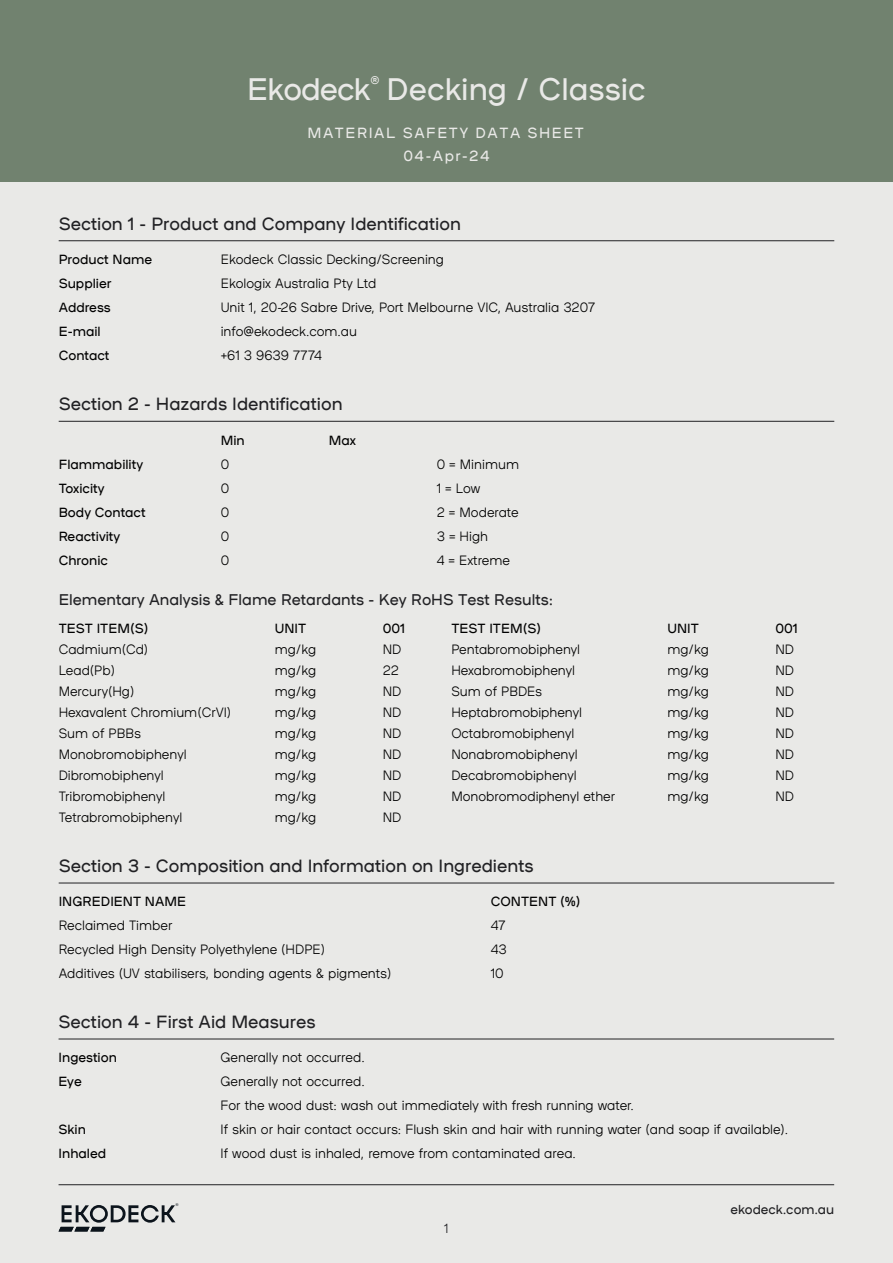
<style>
.page{position:relative;width:893px;height:1263px;background:#e9e9e7}
.page>*{position:absolute;margin:0;border:0;box-sizing:border-box;transform-origin:0 0}
.t1{font:31.65px "Plaax 6 Ney 36 Regular";color:#e9e9e7}
.t2{font:18px "Plaax 6 Ney 36 Regular";color:#212124}
.t3{font:15.75px "Plaax 6 Ney 36 Regular";color:#212124}
.t4{font:15px/23px "Plaax 6 Ney 36 Regular";letter-spacing:.1em;color:#e9e9e7;text-align:center}
.t5{font:13.5px/24px "Plaax 6 Ney 26 Light";color:#000}
.t6{font:13.5px "Plaax 6 Ney 36 Regular";color:#000}
.t7{font:13.2px "Plaax 6 Ney 36 Regular";color:#212124}
.t8{font:13.2px "Plaax 6 Ney 26 Light";color:#212124}
.t9{font:11.25px "Plaax 6 Ney 36 Regular";color:#e9e9e7}
.t10{font:3.9px "Plaax 6 Ney 26 Light";color:#0c141c}
</style>
<div class="page">
<hr style="left:59px;top:1039px;width:775px;height:1px;background:#212124">
<hr style="left:59px;top:1184px;width:775px;height:1px;background:#212124">
<div style="left:0;top:0;width:893px;height:181px;background:#71826f"></div>
<svg style="left:59px;top:1205px;width:116px;height:26px"></svg>
<hr style="left:59px;top:240px;width:775px;height:1px;background:#212124">
<hr style="left:59px;top:883px;width:775px;height:1px;background:#212124">
<hr style="left:59px;top:421px;width:775px;height:1px;background:#212124">
<p class="t9" style="left:370px;top:73px;width:11px">®</p>
<h1 class="t1" style="left:247px;top:68px;width:400px">Ekodeck Decking / Classic</h1>
<p class="t4" style="left:307px;top:121px;width:278px">MATERIAL SAFETY DATA SHEET<br>04-Apr-24</p>
<h2 class="t2" style="left:59px;top:211px;width:404px">Section 1 - Product and Company Identification</h2>
<p class="t6" style="left:59px;top:250px;width:95px">Product Name</p>
<p class="t5" style="left:221px;top:247px;width:225px">Ekodeck Classic Decking/Screening</p>
<p class="t6" style="left:59px;top:274px;width:54px">Supplier</p>
<p class="t5" style="left:221px;top:271px;width:157px">Ekologix Australia Pty Ltd</p>
<p class="t6" style="left:59px;top:298px;width:54px">Address</p>
<p class="t5" style="left:221px;top:295px;width:376px">Unit 1, 20-26 Sabre Drive, Port Melbourne VIC, Australia 3207</p>
<p class="t6" style="left:59px;top:322px;width:44px">E-mail</p>
<p class="t5" style="left:221px;top:319px;width:138px">info@ekodeck.com.au</p>
<p class="t6" style="left:59px;top:346px;width:52px">Contact</p>
<p class="t5" style="left:221px;top:343px;width:103px">+61 3 9639 7774</p>
<h2 class="t2" style="left:59px;top:392px;width:285px">Section 2 - Hazards Identification</h2>
<p class="t6" style="left:221px;top:431px;width:26px">Min</p>
<p class="t6" style="left:329px;top:431px;width:29px">Max</p>
<p class="t6" style="left:59px;top:455px;width:86px">Flammability</p>
<p class="t5" style="left:221px;top:451px;width:10px">0</p>
<p class="t5" style="left:437px;top:451px;width:84px">0 = Minimum</p>
<p class="t6" style="left:59px;top:479px;width:47px">Toxicity</p>
<p class="t5" style="left:221px;top:475px;width:10px">0</p>
<p class="t5" style="left:437px;top:475px;width:45px">1 = Low</p>
<p class="t6" style="left:59px;top:503px;width:89px">Body Contact</p>
<p class="t5" style="left:221px;top:499px;width:10px">0</p>
<p class="t5" style="left:437px;top:499px;width:83px">2 = Moderate</p>
<p class="t6" style="left:59px;top:527px;width:63px">Reactivity</p>
<p class="t5" style="left:221px;top:523px;width:10px">0</p>
<p class="t5" style="left:437px;top:523px;width:53px">3 = High</p>
<p class="t6" style="left:59px;top:551px;width:51px">Chronic</p>
<p class="t5" style="left:221px;top:547px;width:10px">0</p>
<p class="t5" style="left:437px;top:547px;width:75px">4 = Extreme</p>
<p class="t3" style="left:59px;top:589px;width:496px">Elementary Analysis &amp; Flame Retardants - Key RoHS Test Results:</p>
<p class="t6" style="left:59px;top:620px;width:91px">TEST ITEM(S)</p>
<p class="t6" style="left:275px;top:620px;width:33px">UNIT</p>
<p class="t6" style="left:383px;top:620px;width:24px">001</p>
<p class="t5" style="left:59px;top:637px;width:91px">Cadmium(Cd)</p>
<p class="t5" style="left:275px;top:637px;width:43px">mg/kg</p>
<p class="t5" style="left:383px;top:637px;width:20px">ND</p>
<p class="t5" style="left:59px;top:658px;width:58px">Lead(Pb)</p>
<p class="t5" style="left:275px;top:658px;width:43px">mg/kg</p>
<p class="t5" style="left:383px;top:658px;width:18px">22</p>
<p class="t5" style="left:59px;top:679px;width:77px">Mercury(Hg)</p>
<p class="t5" style="left:275px;top:679px;width:43px">mg/kg</p>
<p class="t5" style="left:383px;top:679px;width:20px">ND</p>
<p class="t5" style="left:59px;top:700px;width:174px">Hexavalent Chromium(CrVI)</p>
<p class="t5" style="left:275px;top:700px;width:43px">mg/kg</p>
<p class="t5" style="left:383px;top:700px;width:20px">ND</p>
<p class="t5" style="left:59px;top:721px;width:84px">Sum of PBBs</p>
<p class="t5" style="left:275px;top:721px;width:43px">mg/kg</p>
<p class="t5" style="left:383px;top:721px;width:20px">ND</p>
<p class="t5" style="left:59px;top:742px;width:129px">Monobromobiphenyl</p>
<p class="t5" style="left:275px;top:742px;width:43px">mg/kg</p>
<p class="t5" style="left:383px;top:742px;width:20px">ND</p>
<p class="t5" style="left:59px;top:763px;width:106px">Dibromobiphenyl</p>
<p class="t5" style="left:275px;top:763px;width:43px">mg/kg</p>
<p class="t5" style="left:383px;top:763px;width:20px">ND</p>
<p class="t5" style="left:59px;top:784px;width:108px">Tribromobiphenyl</p>
<p class="t5" style="left:275px;top:784px;width:43px">mg/kg</p>
<p class="t5" style="left:383px;top:784px;width:20px">ND</p>
<p class="t5" style="left:59px;top:805px;width:125px">Tetrabromobiphenyl</p>
<p class="t5" style="left:275px;top:805px;width:43px">mg/kg</p>
<p class="t5" style="left:383px;top:805px;width:20px">ND</p>
<p class="t6" style="left:451px;top:620px;width:91px">TEST ITEM(S)</p>
<p class="t6" style="left:667px;top:620px;width:33px">UNIT</p>
<p class="t6" style="left:775px;top:620px;width:24px">001</p>
<p class="t5" style="left:451px;top:637px;width:130px">Pentabromobiphenyl</p>
<p class="t5" style="left:667px;top:637px;width:43px">mg/kg</p>
<p class="t5" style="left:775px;top:637px;width:20px">ND</p>
<p class="t5" style="left:451px;top:658px;width:125px">Hexabromobiphenyl</p>
<p class="t5" style="left:667px;top:658px;width:43px">mg/kg</p>
<p class="t5" style="left:775px;top:658px;width:20px">ND</p>
<p class="t5" style="left:451px;top:679px;width:92px">Sum of PBDEs</p>
<p class="t5" style="left:667px;top:679px;width:43px">mg/kg</p>
<p class="t5" style="left:775px;top:679px;width:20px">ND</p>
<p class="t5" style="left:451px;top:700px;width:132px">Heptabromobiphenyl</p>
<p class="t5" style="left:667px;top:700px;width:43px">mg/kg</p>
<p class="t5" style="left:775px;top:700px;width:20px">ND</p>
<p class="t5" style="left:451px;top:721px;width:125px">Octabromobiphenyl</p>
<p class="t5" style="left:667px;top:721px;width:43px">mg/kg</p>
<p class="t5" style="left:775px;top:721px;width:20px">ND</p>
<p class="t5" style="left:451px;top:742px;width:128px">Nonabromobiphenyl</p>
<p class="t5" style="left:667px;top:742px;width:43px">mg/kg</p>
<p class="t5" style="left:775px;top:742px;width:20px">ND</p>
<p class="t5" style="left:451px;top:763px;width:127px">Decabromobiphenyl</p>
<p class="t5" style="left:667px;top:763px;width:43px">mg/kg</p>
<p class="t5" style="left:775px;top:763px;width:20px">ND</p>
<p class="t5" style="left:451px;top:784px;width:165px">Monobromodiphenyl ether</p>
<p class="t5" style="left:667px;top:784px;width:43px">mg/kg</p>
<p class="t5" style="left:775px;top:784px;width:20px">ND</p>
<h2 class="t2" style="left:59px;top:853px;width:476px">Section 3 - Composition and Information on Ingredients</h2>
<p class="t6" style="left:59px;top:892px;width:129px">INGREDIENT NAME</p>
<p class="t6" style="left:491px;top:892px;width:91px">CONTENT (%)</p>
<p class="t5" style="left:59px;top:913px;width:115px">Reclaimed Timber</p>
<p class="t5" style="left:491px;top:913px;width:16px">47</p>
<p class="t5" style="left:59px;top:937px;width:268px">Recycled High Density Polyethylene (HDPE)</p>
<p class="t5" style="left:491px;top:937px;width:18px">43</p>
<p class="t5" style="left:59px;top:961px;width:334px">Additives (UV stabilisers, bonding agents &amp; pigments)</p>
<p class="t5" style="left:491px;top:961px;width:14px">10</p>
<h2 class="t2" style="left:59px;top:1009px;width:259px">Section 4 - First Aid Measures</h2>
<p class="t6" style="left:59px;top:1049px;width:60px">Ingestion</p>
<p class="t5" style="left:221px;top:1045px;width:146px">Generally not occurred.</p>
<p class="t6" style="left:59px;top:1073px;width:25px">Eye</p>
<p class="t5" style="left:221px;top:1069px;width:415px">Generally not occurred.<br>For the wood dust: wash out immediately with fresh running water.</p>
<p class="t6" style="left:59px;top:1121px;width:29px">Skin</p>
<p class="t5" style="left:221px;top:1117px;width:569px">If skin or hair contact occurs: Flush skin and hair with running water (and soap if available).</p>
<p class="t6" style="left:59px;top:1145px;width:49px">Inhaled</p>
<p class="t5" style="left:221px;top:1141px;width:357px">If wood dust is inhaled, remove from contaminated area.</p>
<p class="t10" style="left:175px;top:1202px;width:5px">®</p>
<p class="t8" style="left:444px;top:1220px;width:6px">1</p>
<p class="t7" style="left:731px;top:1201px;width:105px">ekodeck.com.au</p>
</div>
